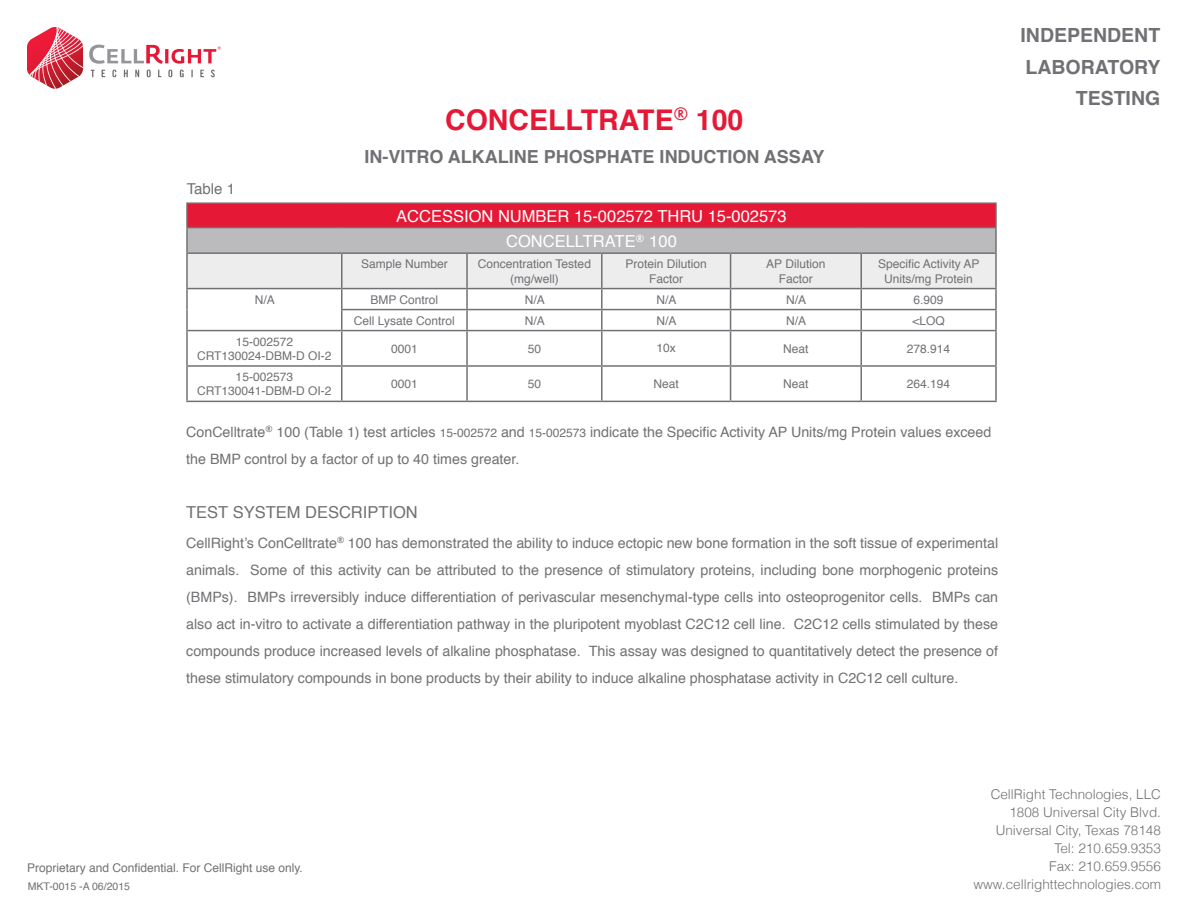
<style>
.page{position:relative;width:1188px;height:918px;background:#fff}
.page>*{position:absolute;margin:0;border:0;box-sizing:border-box;transform-origin:0 0}
.t1{font:700 28.5px "Helvetica";color:#e51836}
.t2{font:700 19.5px/31.5px "Helvetica";color:#717074;text-align:right}
.t3{font:700 18px "Helvetica";color:#717074}
.t4{font:16.5px "Helvetica";color:#fff}
.t5{font:16.5px "Helvetica";color:#717074}
.t6{font:15px "Helvetica";color:#717074}
.t7{font:14.25px/27px "Helvetica";color:#717074}
.t8{font:300 13.5px/18px "Helvetica";color:#717074;text-align:right}
.t9{font:12px/14.4px "Helvetica";color:#717074;text-align:center}
.t10{font:10.5px "Helvetica";color:#717074}
.s1{font-size:12px}
</style>
<div class="page">
<svg style="left:91px;top:70px;width:4px;height:7px"></svg>
<svg style="left:102px;top:70px;width:3px;height:7px"></svg>
<svg style="left:112px;top:70px;width:4px;height:7px"></svg>
<svg style="left:124px;top:70px;width:4px;height:7px"></svg>
<svg style="left:135px;top:70px;width:4px;height:7px"></svg>
<svg style="left:147px;top:70px;width:4px;height:7px"></svg>
<svg style="left:158px;top:70px;width:3px;height:7px"></svg>
<svg style="left:168px;top:70px;width:4px;height:7px"></svg>
<svg style="left:180px;top:70px;width:4px;height:7px"></svg>
<svg style="left:191px;top:70px;width:2px;height:7px"></svg>
<svg style="left:200px;top:70px;width:4px;height:7px"></svg>
<svg style="left:211px;top:70px;width:4px;height:7px"></svg>
<svg style="left:27px;top:27px;width:56px;height:62px"></svg>
<svg style="left:89px;top:45px;width:132px;height:19px"></svg>
<div style="left:187px;top:203px;width:809px;height:25px;background:#e51836"></div>
<div style="left:187px;top:228px;width:809px;height:25px;background:#bbbbbe"></div>
<hr style="left:186px;top:202px;width:156px;height:2px;background:#717074">
<hr style="left:186px;top:204px;width:2px;height:23px;background:#717074">
<hr style="left:342px;top:202px;width:125px;height:2px;background:#717074">
<hr style="left:467px;top:202px;width:135px;height:2px;background:#717074">
<hr style="left:602px;top:202px;width:129px;height:2px;background:#717074">
<hr style="left:731px;top:202px;width:130px;height:2px;background:#717074">
<hr style="left:861px;top:202px;width:136px;height:2px;background:#717074">
<hr style="left:995px;top:204px;width:2px;height:23px;background:#717074">
<hr style="left:186px;top:227px;width:156px;height:1px;background:#717074">
<hr style="left:186px;top:228px;width:2px;height:24px;background:#717074">
<hr style="left:342px;top:227px;width:125px;height:1px;background:#717074">
<hr style="left:467px;top:227px;width:135px;height:1px;background:#717074">
<hr style="left:602px;top:227px;width:129px;height:1px;background:#717074">
<hr style="left:731px;top:227px;width:130px;height:1px;background:#717074">
<hr style="left:861px;top:227px;width:136px;height:1px;background:#717074">
<hr style="left:995px;top:228px;width:2px;height:24px;background:#717074">
<hr style="left:186px;top:252px;width:156px;height:2px;background:#717074">
<hr style="left:186px;top:254px;width:2px;height:34px;background:#717074">
<hr style="left:342px;top:252px;width:125px;height:2px;background:#717074">
<hr style="left:467px;top:252px;width:135px;height:2px;background:#717074">
<hr style="left:602px;top:252px;width:129px;height:2px;background:#717074">
<hr style="left:731px;top:252px;width:130px;height:2px;background:#717074">
<hr style="left:861px;top:252px;width:136px;height:2px;background:#717074">
<hr style="left:995px;top:254px;width:2px;height:34px;background:#717074">
<hr style="left:186px;top:288px;width:156px;height:1px;background:#717074">
<hr style="left:186px;top:289px;width:2px;height:21px;background:#717074">
<hr style="left:861px;top:288px;width:136px;height:1px;background:#717074">
<hr style="left:995px;top:289px;width:2px;height:20px;background:#717074">
<hr style="left:186px;top:310px;width:2px;height:20px;background:#717074">
<svg style="left:187px;top:253px;width:809px;height:77px"></svg>
<hr style="left:861px;top:309px;width:136px;height:1px;background:#717074">
<hr style="left:860px;top:310px;width:2px;height:20px;background:#717074">
<hr style="left:995px;top:310px;width:2px;height:20px;background:#717074">
<hr style="left:186px;top:330px;width:156px;height:1px;background:#717074">
<hr style="left:186px;top:331px;width:2px;height:34px;background:#717074">
<hr style="left:342px;top:330px;width:125px;height:1px;background:#717074">
<hr style="left:341px;top:331px;width:2px;height:34px;background:#717074">
<hr style="left:467px;top:330px;width:135px;height:1px;background:#717074">
<hr style="left:466px;top:331px;width:2px;height:34px;background:#717074">
<hr style="left:602px;top:330px;width:129px;height:1px;background:#717074">
<hr style="left:601px;top:331px;width:2px;height:34px;background:#717074">
<hr style="left:731px;top:330px;width:130px;height:1px;background:#717074">
<hr style="left:730px;top:331px;width:1px;height:34px;background:#717074">
<hr style="left:861px;top:330px;width:136px;height:1px;background:#717074">
<hr style="left:860px;top:331px;width:2px;height:34px;background:#717074">
<hr style="left:995px;top:331px;width:2px;height:34px;background:#717074">
<hr style="left:186px;top:365px;width:156px;height:2px;background:#717074">
<hr style="left:186px;top:367px;width:2px;height:34px;background:#717074">
<hr style="left:342px;top:365px;width:125px;height:2px;background:#717074">
<hr style="left:341px;top:367px;width:2px;height:34px;background:#717074">
<hr style="left:467px;top:365px;width:135px;height:2px;background:#717074">
<hr style="left:466px;top:367px;width:2px;height:34px;background:#717074">
<hr style="left:602px;top:365px;width:129px;height:2px;background:#717074">
<hr style="left:601px;top:367px;width:2px;height:34px;background:#717074">
<hr style="left:731px;top:365px;width:130px;height:2px;background:#717074">
<hr style="left:730px;top:367px;width:1px;height:34px;background:#717074">
<hr style="left:861px;top:365px;width:136px;height:2px;background:#717074">
<hr style="left:860px;top:367px;width:2px;height:34px;background:#717074">
<hr style="left:995px;top:367px;width:2px;height:34px;background:#717074">
<hr style="left:186px;top:401px;width:156px;height:1px;background:#717074">
<hr style="left:342px;top:401px;width:125px;height:1px;background:#717074">
<hr style="left:467px;top:401px;width:135px;height:1px;background:#717074">
<hr style="left:602px;top:401px;width:129px;height:1px;background:#717074">
<hr style="left:731px;top:401px;width:130px;height:1px;background:#717074">
<hr style="left:861px;top:401px;width:136px;height:1px;background:#717074">
<h1 class="t1" style="left:445px;top:97px;width:300px">CONCELLTRATE<sup>®</sup> 100</h1>
<p class="t6" style="left:187px;top:177px;width:50px">Table 1</p>
<p class="t3" style="left:365px;top:142px;width:36px">IN-VITRO</p>
<p class="t3" style="left:448px;top:142px;width:49px">ALKALINE</p>
<p class="t3" style="left:544px;top:142px;width:26px">PHOSPHATE</p>
<p class="t3" style="left:660px;top:142px;width:18px">INDUCTION</p>
<p class="t3" style="left:764px;top:142px;width:26px">ASSAY</p>
<p class="t4" style="left:396px;top:203px;width:23px">Accession</p>
<p class="t4" style="left:498px;top:203px;width:25px">Number</p>
<p class="t4" style="left:574px;top:203px;width:96px">15-002572 thru</p>
<p class="t4" style="left:708px;top:203px;width:80px">15-002573</p>
<p class="t4" style="left:506px;top:229px;width:172px">CONCELLTRATE<sup>®</sup> 100</p>
<p class="t9" style="left:361px;top:257px;width:88px">Sample Number</p>
<p class="t9" style="left:478px;top:257px;width:115px">Concentration Tested (mg/well)</p>
<p class="t9" style="left:625px;top:257px;width:83px">Protein Dilution<br>Factor</p>
<p class="t9" style="left:766px;top:257px;width:61px">AP Dilution<br>Factor</p>
<p class="t9" style="left:878px;top:257px;width:103px">Specific Activity AP<br>Units/mg Protein</p>
<p class="t9" style="left:255px;top:293px;width:22px">N/A</p>
<p class="t9" style="left:370px;top:293px;width:69px">BMP Control</p>
<p class="t9" style="left:525px;top:293px;width:22px">N/A</p>
<p class="t9" style="left:657px;top:293px;width:22px">N/A</p>
<p class="t9" style="left:786px;top:293px;width:22px">N/A</p>
<p class="t9" style="left:914px;top:293px;width:32px">6.909</p>
<p class="t9" style="left:354px;top:314px;width:102px">Cell Lysate Control</p>
<p class="t9" style="left:525px;top:314px;width:22px">N/A</p>
<p class="t9" style="left:657px;top:314px;width:22px">N/A</p>
<p class="t9" style="left:786px;top:314px;width:22px">N/A</p>
<p class="t9" style="left:912px;top:314px;width:34px">&lt;LOQ</p>
<p class="t9" style="left:197px;top:335px;width:136px">15-002572<br>CRT130024-DBM-D OI-2</p>
<p class="t9" style="left:391px;top:342px;width:28px">0001</p>
<p class="t9" style="left:528px;top:342px;width:15px">50</p>
<p class="t9" style="left:656px;top:341px;width:21px">10x</p>
<p class="t9" style="left:783px;top:342px;width:27px">Neat</p>
<p class="t9" style="left:907px;top:342px;width:45px">278.914</p>
<p class="t9" style="left:197px;top:370px;width:136px">15-002573<br>CRT130041-DBM-D OI-2</p>
<p class="t9" style="left:391px;top:377px;width:28px">0001</p>
<p class="t9" style="left:528px;top:377px;width:15px">50</p>
<p class="t9" style="left:653px;top:377px;width:27px">Neat</p>
<p class="t9" style="left:783px;top:377px;width:27px">Neat</p>
<p class="t9" style="left:907px;top:377px;width:45px">264.194</p>
<p class="t7" style="left:186px;top:419px;width:807px">ConCelltrate<sup>®</sup> 100 (Table 1) test articles <span class="s1">15-002572</span> and <span class="s1">15-002573</span> indicate the Specific Activity AP Units/mg Protein values exceed the BMP control by a factor of up to 40 times greater.</p>
<p class="t5" style="left:186px;top:500px;width:233px">TEST SYSTEM DESCRIPTION</p>
<p class="t7" style="left:186px;top:530px;width:814px;text-align:justify">CellRight’s ConCelltrate<sup>®</sup> 100 has demonstrated the ability to induce ectopic new bone formation in the soft tissue of experimental animals. Some of this activity can be attributed to the presence of stimulatory proteins, including bone morphogenic proteins (BMPs). BMPs irreversibly induce differentiation of perivascular mesenchymal-type cells into osteoprogenitor cells. BMPs can also act in-vitro to activate a differentiation pathway in the pluripotent myoblast C2C12 cell line. C2C12 cells stimulated by these compounds produce increased levels of alkaline phosphatase. This assay was designed to quantitatively detect the presence of these stimulatory compounds in bone products by their ability to induce alkaline phosphatase activity in C2C12 cell culture.</p>
<h2 class="t2" style="left:1021px;top:20px;width:142px">INDEPENDENT<br>LABORATORY<br>TESTING</h2>
<p class="t9" style="left:27px;top:861px;width:277px">Proprietary and Confidential. For CellRight use only.</p>
<p class="t10" style="left:28px;top:878px;width:104px">MKT-0015 -A 06/2015</p>
<p class="t8" style="left:973px;top:785px;width:189px">CellRight Technologies, LLC<br>1808 Universal City Blvd.<br>Universal City, Texas 78148<br>Tel: 210.659.9353<br>Fax: 210.659.9556 www.cellrighttechnologies.com</p>
</div>
